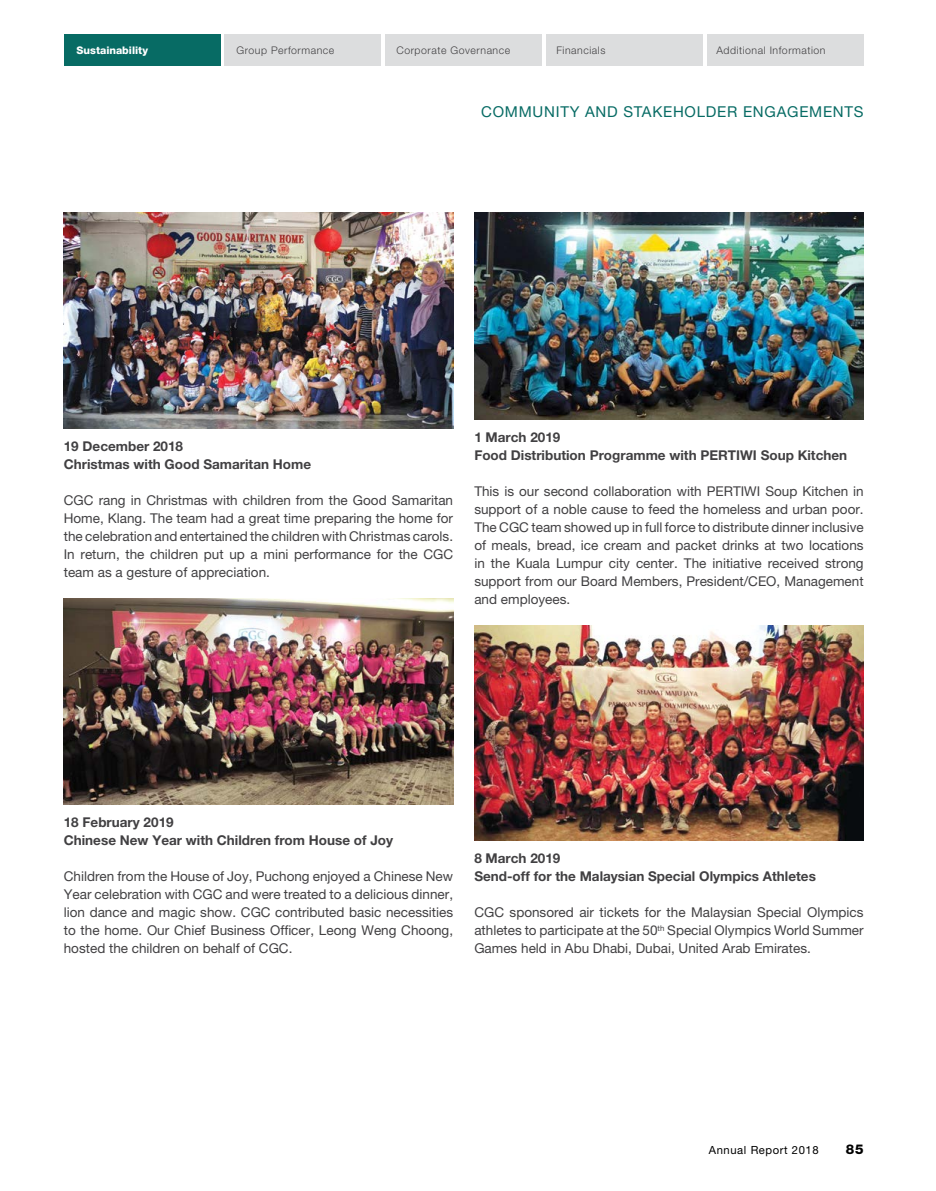
<style>
.page{position:relative;width:936px;height:1191px;background:#fff}
.page>*{position:absolute;margin:0;border:0;box-sizing:border-box;transform-origin:0 0}
.t1{font:15px "Helvetica Neue LT Std";letter-spacing:.05em;color:#076b64}
.t2{font:13.5px/18px "Helvetica Neue LT Std";color:#414042;text-align:justify}
.t3{font:700 13.5px/18px "Helvetica Neue LT Std";color:#414042}
.t4{font:800 13.5px "Helvetica Neue LT Std";color:#000}
.t5{font:11.25px "Helvetica Neue LT Std";letter-spacing:.05em;color:#000}
.t6{font:300 10.5px "Helvetica Neue LT Std";letter-spacing:.05em;color:#414042}
.t7{font:800 10.5px "Helvetica Neue LT Std";color:#fff}
</style>
<div class="page">
<div style="left:64px;top:34px;width:156px;height:32px;background:#076b64"></div>
<div style="left:225px;top:34px;width:156px;height:32px;background:#dcddde"></div>
<div style="left:385px;top:34px;width:157px;height:32px;background:#dcddde"></div>
<div style="left:546px;top:34px;width:156px;height:32px;background:#dcddde"></div>
<div style="left:707px;top:34px;width:156px;height:32px;background:#dcddde"></div>
<img style="left:474px;top:213px;width:389px;height:206px">
<img style="left:474px;top:625px;width:389px;height:216px">
<img style="left:64px;top:598px;width:389px;height:207px">
<img style="left:64px;top:213px;width:389px;height:215px">
<p class="t7" style="left:77px;top:44px;width:73px">Sustainability</p>
<p class="t6" style="left:236px;top:44px;width:99px">Group Performance</p>
<p class="t6" style="left:396px;top:44px;width:115px">Corporate Governance</p>
<p class="t6" style="left:556px;top:44px;width:50px">Financials</p>
<p class="t6" style="left:716px;top:44px;width:111px">Additional Information</p>
<p class="t1" style="left:481px;top:103px;width:384px">COMMUNITY AND STAKEHOLDER ENGAGEMENTS</p>
<p class="t3" style="left:64px;top:437px;width:249px">19 December 2018<br>Christmas with Good Samaritan Home</p>
<p class="t2" style="left:64px;top:491px;width:391px">CGC rang in Christmas with children from the Good Samaritan Home, Klang. The team had a great time preparing the home for the celebration and entertained the children with Christmas carols.<br>In return, the children put up a mini performance for the CGC team as a gesture of appreciation.</p>
<p class="t3" style="left:474px;top:428px;width:374px">1 March 2019<br>Food Distribution Programme with PERTIWI Soup Kitchen</p>
<p class="t2" style="left:474px;top:482px;width:391px">This is our second collaboration with PERTIWI Soup Kitchen in support of a noble cause to feed the homeless and urban poor.<br>The CGC team showed up in full force to distribute dinner inclusive of meals, bread, ice cream and packet drinks at two locations in the Kuala Lumpur city center. The initiative received strong support from our Board Members, President/CEO, Management and employees.</p>
<p class="t3" style="left:64px;top:813px;width:331px">18 February 2019<br>Chinese New Year with Children from House of Joy</p>
<p class="t2" style="left:64px;top:867px;width:391px">Children from the House of Joy, Puchong enjoyed a Chinese New Year celebration with CGC and were treated to a delicious dinner, lion dance and magic show. CGC contributed basic necessities to the home. Our Chief Business Officer, Leong Weng Choong, hosted the children on behalf of CGC.</p>
<p class="t3" style="left:474px;top:849px;width:343px">8 March 2019<br>Send-off for the Malaysian Special Olympics Athletes</p>
<p class="t2" style="left:474px;top:903px;width:391px">CGC sponsored air tickets for the Malaysian Special Olympics athletes to participate at the 50<sup>th</sup> Special Olympics World Summer Games held in Abu Dhabi, Dubai, United Arab Emirates.</p>
<p class="t5" style="left:709px;top:1143px;width:111px">Annual Report 2018</p>
<p class="t4" style="left:845px;top:1141px;width:19px">85</p>
</div>
